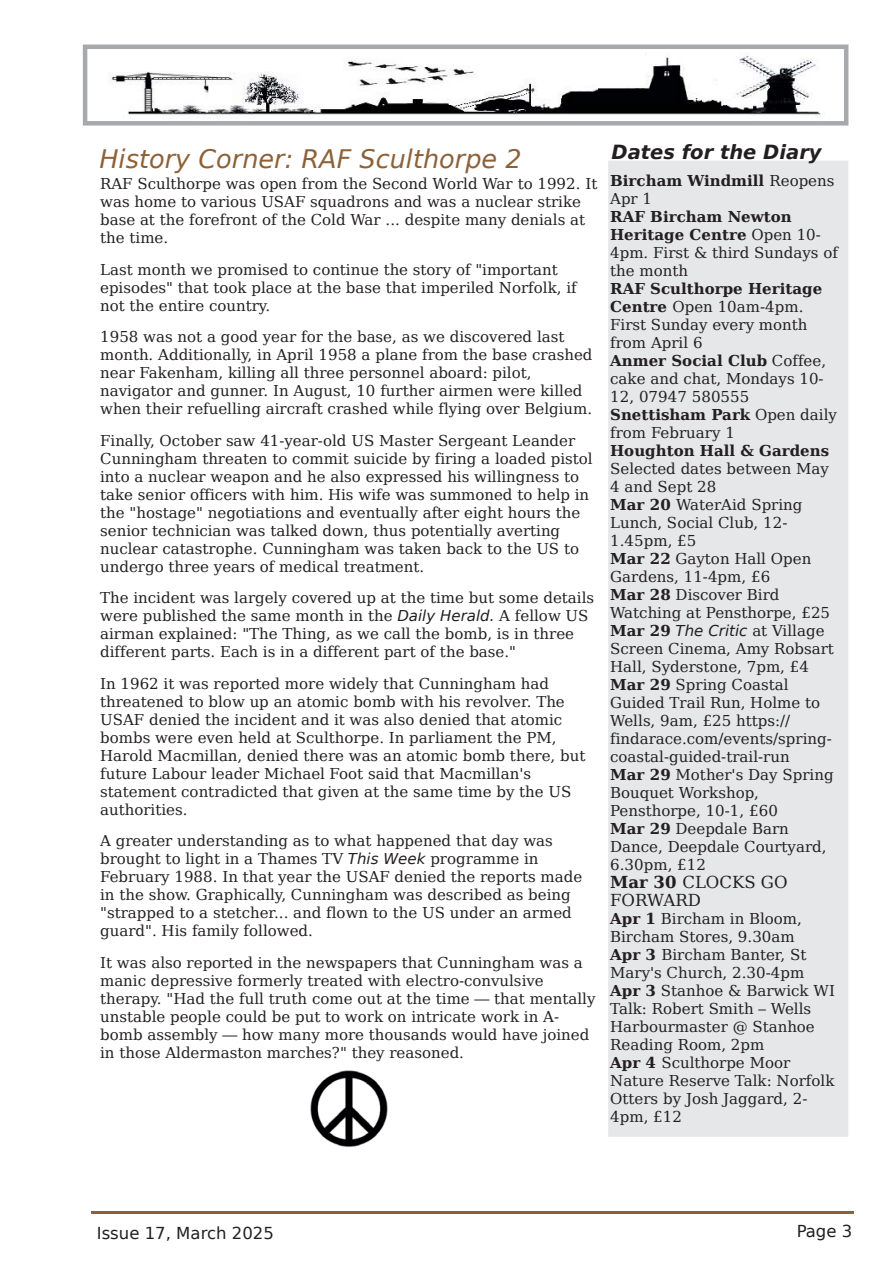
<style>
.page{position:relative;width:893px;height:1263px;background:#fff}
.page>*{position:absolute;margin:0;border:0;box-sizing:border-box;transform-origin:0 0}
.t1{font:italic 25.5px "Bitstream Vera Sans";color:#8d6138}
.t2{font:italic 700 19.5px "Bitstream Vera Sans";color:#231f20}
.t3{font:16.5px "Bitstream Vera Sans";color:#231f20}
.t4{font:16.5px/18px "Bitstream Vera Serif";color:#231f20}
.t5{font:15px/18px "Bitstream Vera Serif";color:#231f20}
.t6{font:700 15px/18px "Bitstream Vera Serif";color:#231f20}
.t7{font:italic 15px "Bitstream Vera Sans";color:#231f20}
.s1{font-family:"Bitstream Vera Sans";font-style:italic}
.s2{font-weight:400}
.s3{font-weight:700}
.s4{font-family:"Bitstream Vera Serif";font-weight:700;font-style:normal}
.s5{font-family:"Bitstream Vera Serif";font-style:normal}
</style>
<div class="page">
<svg style="left:83px;top:45px;width:765px;height:81px;fill:#abadb0"></svg>
<hr style="left:91px;top:1212px;width:762px;height:2px;background:#8d6138">
<img style="left:107px;top:52px;width:717px;height:68px">
<div style="left:607px;top:160px;width:242px;height:978px;background:#e6e7e8"></div>
<div style="left:606px;top:159px;width:243px;height:979px;border:2px solid #fff"></div>
<img style="left:310px;top:1070px;width:78px;height:77px">
<h1 class="t1" style="left:99px;top:144px;width:424px">History Corner: RAF Sculthorpe 2</h1>
<h2 class="t2" style="left:611px;top:141px;width:211px">Dates for the Diary</h2>
<p class="t5" style="left:100px;top:175px;width:498px">RAF Sculthorpe was open from the Second World War to 1992. It was home to various USAF squadrons and was a nuclear strike base at the forefront of the Cold War ... despite many denials at the time.</p>
<p class="t5" style="left:100px;top:260px;width:478px">Last month we promised to continue the story of "important episodes" that took place at the base that imperiled Norfolk, if not the entire country.</p>
<p class="t5" style="left:100px;top:328px;width:494px">1958 was not a good year for the base, as we discovered last month. Additionally, in April 1958 a plane from the base crashed near Fakenham, killing all three personnel aboard: pilot, navigator and gunner. In August, 10 further airmen were killed when their refuelling aircraft crashed while flying over Belgium.</p>
<p class="t5" style="left:100px;top:431px;width:494px">Finally, October saw 41-year-old US Master Sergeant Leander Cunningham threaten to commit suicide by firing a loaded pistol into a nuclear weapon and he also expressed his willingness to take senior officers with him. His wife was summoned to help in the "hostage" negotiations and eventually after eight hours the senior technician was talked down, thus potentially averting nuclear catastrophe. Cunningham was taken back to the US to undergo three years of medical treatment.</p>
<p class="t5" style="left:100px;top:589px;width:495px">The incident was largely covered up at the time but some details were published the same month in the <span class="s1">Daily Herald.</span> A fellow US airman explained: "The Thing, as we call the bomb, is in three different parts. Each is in a different part of the base."</p>
<p class="t5" style="left:100px;top:674px;width:487px">In 1962 it was reported more widely that Cunningham had threatened to blow up an atomic bomb with his revolver. The USAF denied the incident and it was also denied that atomic bombs were even held at Sculthorpe. In parliament the PM, Harold Macmillan, denied there was an atomic bomb there, but future Labour leader Michael Foot said that Macmillan's statement contradicted that given at the same time by the US authorities.</p>
<p class="t5" style="left:100px;top:832px;width:483px">A greater understanding as to what happened that day was brought to light in a Thames TV <span class="s1">This Week</span> programme in February 1988. In that year the USAF denied the reports made in the show. Graphically, Cunningham was described as being "strapped to a stetcher... and flown to the US under an armed guard". His family followed.</p>
<p class="t5" style="left:100px;top:953px;width:484px">It was also reported in the newspapers that Cunningham was a manic depressive formerly treated with electro-convulsive therapy. "Had the full truth come out at the time</p>
<p class="t6" style="left:610px;top:172px;width:226px">Bircham Windmill <span class="s2">Reopens<br>Apr 1</span></p>
<p class="t5" style="left:610px;top:208px;width:229px"><span class="s3">RAF Bircham Newton<br>Heritage Centre</span> Open 10-<br>4pm. First &amp; third Sundays of the month</p>
<p class="t5" style="left:610px;top:280px;width:228px"><span class="s3">RAF Sculthorpe Heritage<br>Centre</span> Open 10am-4pm.<br>First Sunday every month from April 6<br><span class="s3">Anmer Social Club</span> Coffee, cake and chat, Mondays 10-<br>12, 07947 580555<br><span class="s3">Snettisham Park</span> Open daily from February 1</p>
<p class="t6" style="left:610px;top:442px;width:220px">Houghton Hall &amp; Gardens</p>
<p class="t5" style="left:610px;top:460px;width:221px">Selected dates between May<br>4 and Sept 28<br><span class="s3">Mar 20</span> WaterAid Spring<br>Lunch, Social Club, 12-<br>1.45pm, £5<br><span class="s3">Mar 22</span> Gayton Hall Open<br>Gardens, 11-4pm, £6<br><span class="s3">Mar 28</span> Discover Bird<br>Watching at Pensthorpe, £25</p>
<p class="t7" style="left:610px;top:622px;width:216px"><span class="s4">Mar 29</span> The Critic <span class="s5">at Village</span></p>
<p class="t5" style="left:610px;top:640px;width:225px">Screen Cinema, Amy Robsart<br>Hall, Syderstone, 7pm, £4<br><span class="s3">Mar 29</span> Spring Coastal<br>Guided Trail Run, Holme to<br>Wells, 9am, £25 https:// findarace.com/events/spring&shy;coastal-guided-trail-run<br><span class="s3">Mar 29</span> Mother's Day Spring<br>Bouquet Workshop,<br>Pensthorpe, 10-1, £60<br><span class="s3">Mar 29</span> Deepdale Barn<br>Dance, Deepdale Courtyard,<br>6.30pm, £12</p>
<p class="t4" style="left:610px;top:874px;width:179px"><span class="s3">Mar 30</span> CLOCKS GO<br>FORWARD</p>
<p class="t5" style="left:610px;top:910px;width:226px"><span class="s3">Apr 1</span> Bircham in Bloom,<br>Bircham Stores, 9.30am<br><span class="s3">Apr 3</span> Bircham Banter, St<br>Mary's Church, 2.30-4pm<br><span class="s3">Apr 3</span> Stanhoe &amp; Barwick WI<br>Talk: Robert Smith Wells<br>Harbourmaster @ Stanhoe<br>Reading Room, 2pm<br><span class="s3">Apr 4</span> Sculthorpe Moor<br>Nature Reserve Talk: Norfolk<br>Otters by Josh Jaggard, 2-<br>4pm, £12</p>
<p class="t5" style="left:100px;top:989px;width:497px;text-indent:394px">that mentally unstable people could be put to work on intricate work in A&shy;bomb assembly</p>
<p class="t5" style="left:100px;top:1025px;width:490px;text-indent:142px">how many more thousands would have joined in those Aldermaston marches?" they reasoned.</p>
<p class="t3" style="left:97px;top:1224px;width:178px">Issue 17, March 2025</p>
<p class="t3" style="left:796px;top:1222px;width:57px">Page 3</p>
</div>
